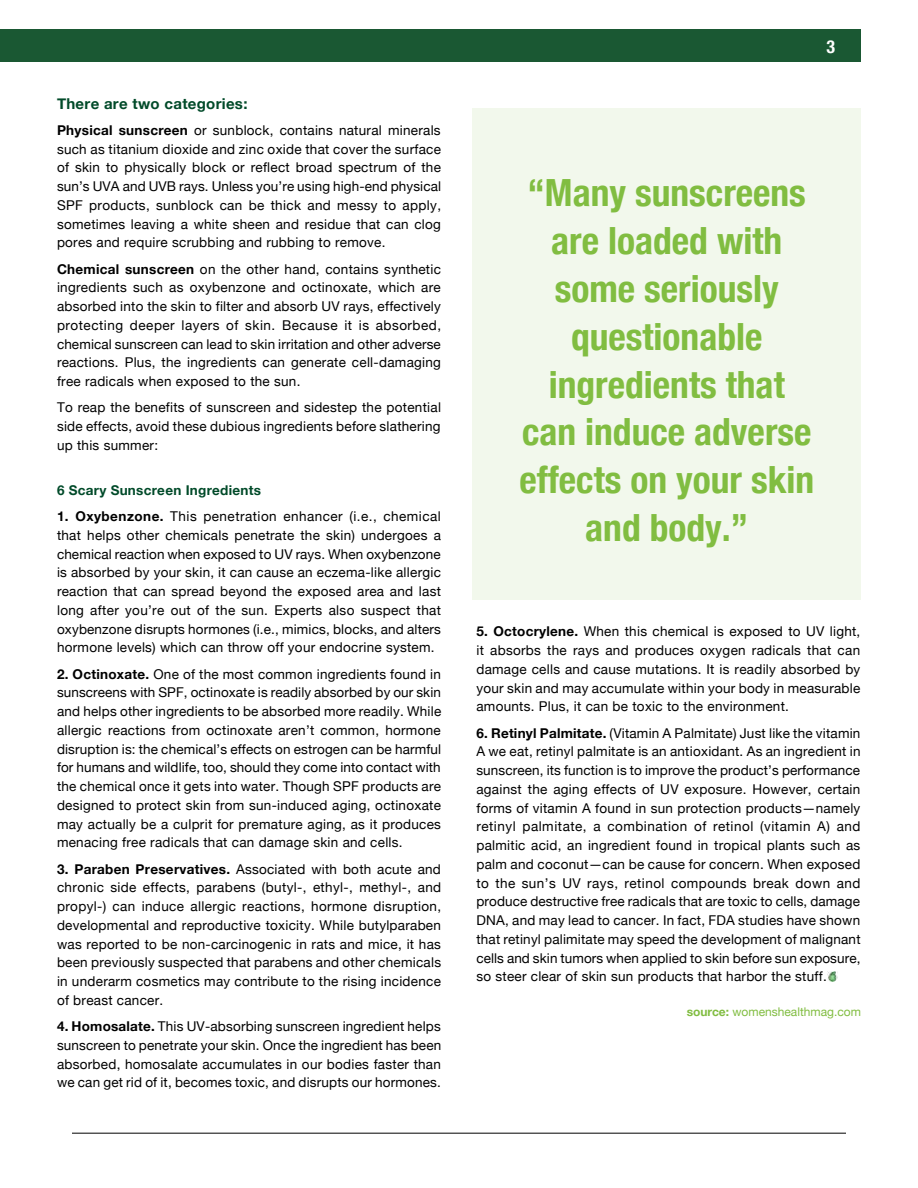
<style>
.page{position:relative;width:918px;height:1188px;background:#fff}
.page>*{position:absolute;margin:0;border:0;box-sizing:border-box;transform-origin:0 0}
.t1{font:700 condensed 37.5px/47.8px "Helvetica Neue";color:#81bd41;text-align:center}
.t2{font:700 condensed 18px "Helvetica Neue";color:#fff}
.t3{font:700 15px "Helvetica Neue";letter-spacing:.02em;color:#014a29}
.t4{font:13.5px/18.8px "Helvetica Neue";letter-spacing:.02em;color:#000;text-align:justify}
.t5{font:700 13.5px "Helvetica Neue";letter-spacing:.02em;color:#014a29}
.t6{font:12px "Helvetica Neue";color:#81bd41}
.s1{font-weight:700}
</style>
<div class="page">
<div style="left:0;top:29px;width:860px;height:33px;background:#1a5833"></div>
<hr style="left:72px;top:1133px;width:774px;height:1px;background:#000">
<svg style="left:827px;top:971px;width:11px;height:11px"></svg>
<div style="left:472px;top:109px;width:389px;height:491px;background:#f2f8ec"></div>
<p class="t3" style="left:57px;top:92px;width:192px">There are two categories:</p>
<p class="t4" style="left:57px;top:122px;width:386px"><span class="s1">Physical sunscreen</span> or sunblock, contains natural minerals such as titanium dioxide and zinc oxide that cover the surface of skin to physically block or reflect broad spectrum of the sun’s UVA and UVB rays. Unless you’re using high-end physical SPF products, sunblock can be thick and messy to apply, sometimes leaving a white sheen and residue that can clog pores and require scrubbing and rubbing to remove.</p>
<p class="t4" style="left:57px;top:260px;width:386px"><span class="s1">Chemical sunscreen</span> on the other hand, contains synthetic ingredients such as oxybenzone and octinoxate, which are absorbed into the skin to filter and absorb UV rays, effectively protecting deeper layers of skin. Because it is absorbed, chemical sunscreen can lead to skin irritation and other adverse reactions. Plus, the ingredients can generate cell-damaging free radicals when exposed to the sun.</p>
<p class="t4" style="left:57px;top:399px;width:386px">To reap the benefits of sunscreen and sidestep the potential side effects, avoid these dubious ingredients before slathering up this summer:</p>
<p class="t5" style="left:57px;top:480px;width:206px">6 Scary Sunscreen Ingredients</p>
<p class="t4" style="left:57px;top:508px;width:386px"><span class="s1">1. Oxybenzone.</span> This penetration enhancer (i.e., chemical that helps other chemicals penetrate the skin) undergoes a chemical reaction when exposed to UV rays. When oxybenzone is absorbed by your skin, it can cause an eczema-like allergic reaction that can spread beyond the exposed area and last long after you’re out of the sun. Experts also suspect that oxybenzone disrupts hormones (i.e., mimics, blocks, and alters hormone levels) which can throw off your endocrine system.</p>
<p class="t4" style="left:57px;top:665px;width:386px"><span class="s1">2. Octinoxate.</span> One of the most common ingredients found in sunscreens with SPF, octinoxate is readily absorbed by our skin and helps other ingredients to be absorbed more readily. While allergic reactions from octinoxate aren’t common, hormone disruption is: the chemical’s effects on estrogen can be harmful for humans and wildlife, too, should they come into contact with the chemical once it gets into water. Though SPF products are designed to protect skin from sun-induced aging, octinoxate may actually be a culprit for premature aging, as it produces menacing free radicals that can damage skin and cells.</p>
<p class="t4" style="left:57px;top:860px;width:386px"><span class="s1">3. Paraben Preservatives.</span> Associated with both acute and chronic side effects, parabens (butyl-, ethyl-, methyl-, and propyl-) can induce allergic reactions, hormone disruption, developmental and reproductive toxicity. While butylparaben was reported to be non-carcinogenic in rats and mice, it has been previously suspected that parabens and other chemicals in underarm cosmetics may contribute to the rising incidence of breast cancer.</p>
<p class="t4" style="left:57px;top:1018px;width:386px"><span class="s1">4. Homosalate.</span> This UV-absorbing sunscreen ingredient helps sunscreen to penetrate your skin. Once the ingredient has been absorbed, homosalate accumulates in our bodies faster than we can get rid of it, becomes toxic, and disrupts our hormones.</p>
<h2 class="t2" style="left:827px;top:32px;width:10px">3</h2>
<h1 class="t1" style="left:519px;top:167px;width:296px">“Many sunscreens are loaded with some seriously questionable ingredients that can induce adverse effects on your skin and body.”</h1>
<p class="t4" style="left:476px;top:623px;width:386px"><span class="s1">5. Octocrylene.</span> When this chemical is exposed to UV light, it absorbs the rays and produces oxygen radicals that can damage cells and cause mutations. It is readily absorbed by your skin and may accumulate within your body in measurable amounts. Plus, it can be toxic to the environment.</p>
<p class="t4" style="left:476px;top:724px;width:386px"><span class="s1">6. Retinyl Palmitate.</span> (Vitamin A Palmitate) Just like the vitamin A we eat, retinyl palmitate is an antioxidant. As an ingredient in sunscreen, its function is to improve the product’s performance against the aging effects of UV exposure. However, certain forms of vitamin A found in sun protection products—namely retinyl palmitate, a combination of retinol (vitamin A) and palmitic acid, an ingredient found in tropical plants such as palm and coconut—can be cause for concern. When exposed to the sun’s UV rays, retinol compounds break down and produce destructive free radicals that are toxic to cells, damage DNA, and may lead to cancer. In fact, FDA studies have shown that retinyl palimitate may speed the development of malignant cells and skin tumors when applied to skin before sun exposure, so steer clear of skin sun products that harbor the stuff.</p>
<p class="t6" style="left:687px;top:1003px;width:176px"><span class="s1">source:</span> womenshealthmag.com</p>
</div>
